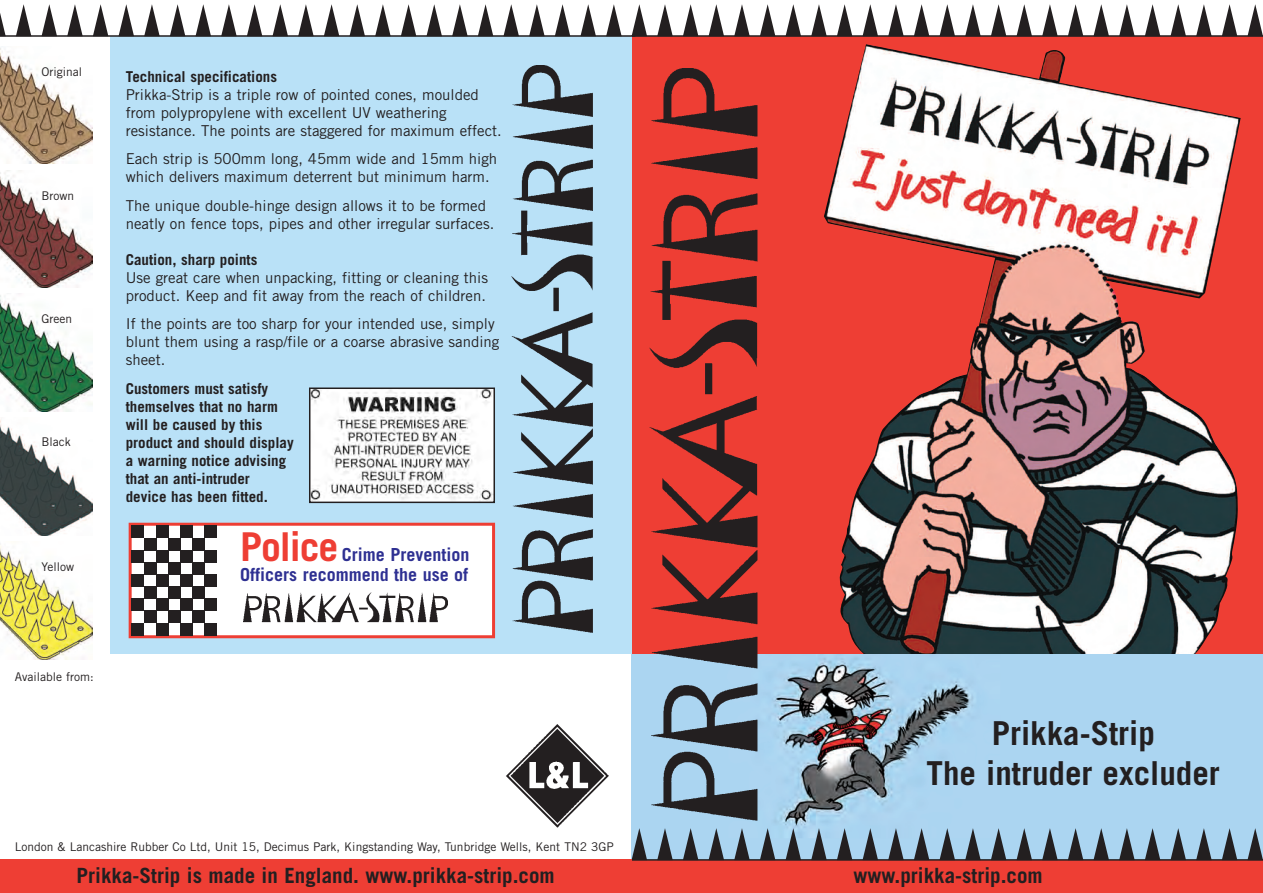
<style>
.page{position:relative;width:1263px;height:893px;background:#fff}
.page>*{position:absolute;margin:0;border:0;box-sizing:border-box;transform-origin:0 0}
.t1{font:700 33px/39.6px "Trade Gothic";color:#231f20;text-align:center}
.t2{font:700 21px "Trade Gothic";color:#231f20}
.t3{font:700 18px/19.5px "Trade Gothic";color:#2e3092}
.t4{font:15px/18px "Trade Gothic";color:#231f20}
.t5{font:700 15px/18px "Trade Gothic";color:#231f20}
.t6{font:12px "Trade Gothic";color:#231f20}
.s1{font-size:39.75px;color:#ee3e34}
</style>
<div class="page">
<div style="left:632px;top:37px;width:631px;height:856px;background:#ee3e34"></div>
<img style="left:824px;top:44px;width:417px;height:610px">
<svg style="left:632px;top:4px;width:15px;height:31px"></svg>
<svg style="left:657px;top:4px;width:16px;height:31px"></svg>
<svg style="left:683px;top:4px;width:15px;height:31px"></svg>
<svg style="left:709px;top:4px;width:15px;height:31px"></svg>
<svg style="left:734px;top:4px;width:16px;height:31px"></svg>
<svg style="left:760px;top:4px;width:15px;height:31px"></svg>
<svg style="left:786px;top:4px;width:15px;height:31px"></svg>
<svg style="left:811px;top:4px;width:16px;height:31px"></svg>
<svg style="left:837px;top:4px;width:15px;height:31px"></svg>
<svg style="left:862px;top:4px;width:16px;height:31px"></svg>
<svg style="left:888px;top:4px;width:16px;height:31px"></svg>
<svg style="left:914px;top:4px;width:15px;height:31px"></svg>
<svg style="left:939px;top:4px;width:16px;height:31px"></svg>
<svg style="left:965px;top:4px;width:16px;height:31px"></svg>
<svg style="left:991px;top:4px;width:15px;height:31px"></svg>
<svg style="left:1016px;top:4px;width:16px;height:31px"></svg>
<svg style="left:1042px;top:4px;width:16px;height:31px"></svg>
<svg style="left:1068px;top:4px;width:15px;height:31px"></svg>
<svg style="left:1093px;top:4px;width:16px;height:31px"></svg>
<svg style="left:1119px;top:4px;width:16px;height:31px"></svg>
<svg style="left:1145px;top:4px;width:15px;height:31px"></svg>
<svg style="left:1170px;top:4px;width:16px;height:31px"></svg>
<svg style="left:1196px;top:4px;width:16px;height:31px"></svg>
<svg style="left:1222px;top:4px;width:15px;height:31px"></svg>
<svg style="left:1247px;top:4px;width:16px;height:31px"></svg>
<hr style="left:632px;top:35px;width:631px;height:2px;background:#231f20">
<img style="left:632px;top:654px;width:631px;height:205px">
<img style="left:649px;top:69px;width:115px;height:752px">
<svg style="left:632px;top:828px;width:15px;height:31px"></svg>
<svg style="left:657px;top:828px;width:16px;height:31px"></svg>
<svg style="left:683px;top:828px;width:15px;height:31px"></svg>
<svg style="left:708px;top:828px;width:16px;height:31px"></svg>
<svg style="left:734px;top:828px;width:16px;height:31px"></svg>
<svg style="left:760px;top:828px;width:15px;height:31px"></svg>
<svg style="left:785px;top:828px;width:16px;height:31px"></svg>
<svg style="left:811px;top:828px;width:16px;height:31px"></svg>
<svg style="left:837px;top:828px;width:15px;height:31px"></svg>
<svg style="left:862px;top:828px;width:16px;height:31px"></svg>
<svg style="left:888px;top:828px;width:16px;height:31px"></svg>
<svg style="left:914px;top:828px;width:15px;height:31px"></svg>
<svg style="left:939px;top:828px;width:16px;height:31px"></svg>
<svg style="left:965px;top:828px;width:16px;height:31px"></svg>
<svg style="left:991px;top:828px;width:15px;height:31px"></svg>
<svg style="left:1016px;top:828px;width:16px;height:31px"></svg>
<svg style="left:1042px;top:828px;width:16px;height:31px"></svg>
<svg style="left:1068px;top:828px;width:15px;height:31px"></svg>
<svg style="left:1093px;top:828px;width:16px;height:31px"></svg>
<svg style="left:1119px;top:828px;width:16px;height:31px"></svg>
<svg style="left:1145px;top:828px;width:15px;height:31px"></svg>
<svg style="left:1170px;top:828px;width:16px;height:31px"></svg>
<svg style="left:1196px;top:828px;width:16px;height:31px"></svg>
<svg style="left:1222px;top:828px;width:15px;height:31px"></svg>
<svg style="left:1247px;top:828px;width:16px;height:31px"></svg>
<hr style="left:632px;top:859px;width:631px;height:2px;background:#231f20">
<div style="left:111px;top:36px;width:521px;height:618px;background:#b9e1f7"></div>
<div style="left:0;top:860px;width:632px;height:33px;background:#ee3e34"></div>
<svg style="left:0;top:13px;width:6px;height:22px"></svg>
<svg style="left:16px;top:4px;width:15px;height:31px"></svg>
<svg style="left:42px;top:4px;width:15px;height:31px"></svg>
<svg style="left:67px;top:4px;width:16px;height:31px"></svg>
<svg style="left:93px;top:4px;width:15px;height:31px"></svg>
<svg style="left:119px;top:4px;width:15px;height:31px"></svg>
<svg style="left:144px;top:4px;width:16px;height:31px"></svg>
<svg style="left:170px;top:4px;width:15px;height:31px"></svg>
<svg style="left:195px;top:4px;width:16px;height:31px"></svg>
<svg style="left:221px;top:4px;width:16px;height:31px"></svg>
<svg style="left:247px;top:4px;width:15px;height:31px"></svg>
<svg style="left:272px;top:4px;width:16px;height:31px"></svg>
<svg style="left:298px;top:4px;width:16px;height:31px"></svg>
<svg style="left:324px;top:4px;width:15px;height:31px"></svg>
<svg style="left:349px;top:4px;width:16px;height:31px"></svg>
<svg style="left:375px;top:4px;width:16px;height:31px"></svg>
<svg style="left:401px;top:4px;width:15px;height:31px"></svg>
<svg style="left:426px;top:4px;width:16px;height:31px"></svg>
<svg style="left:452px;top:4px;width:16px;height:31px"></svg>
<svg style="left:478px;top:4px;width:15px;height:31px"></svg>
<svg style="left:503px;top:4px;width:16px;height:31px"></svg>
<svg style="left:529px;top:4px;width:16px;height:31px"></svg>
<svg style="left:555px;top:4px;width:15px;height:31px"></svg>
<svg style="left:580px;top:4px;width:16px;height:31px"></svg>
<svg style="left:606px;top:4px;width:16px;height:31px"></svg>
<hr style="left:0;top:35px;width:635px;height:2px;background:#231f20">
<img style="left:506px;top:724px;width:103px;height:104px">
<img style="left:511px;top:65px;width:83px;height:567px">
<img style="left:0;top:47px;width:93px;height:117px">
<img style="left:0;top:170px;width:93px;height:118px">
<img style="left:0;top:295px;width:93px;height:117px">
<img style="left:0;top:420px;width:93px;height:115px">
<img style="left:0;top:544px;width:93px;height:115px">
<img style="left:312px;top:390px;width:180px;height:110px">
<div style="left:309px;top:387px;width:186px;height:116px;border:2px solid #231f20"></div>
<div style="left:130px;top:524px;width:364px;height:113px;background:#fff"></div>
<div style="left:129px;top:523px;width:366px;height:115px;border:3px solid #ee3e34"></div>
<img style="left:244px;top:593px;width:203px;height:30px">
<div style="left:132px;top:526px;width:12px;height:12px;background:#231f20"></div>
<div style="left:132px;top:550px;width:12px;height:12px;background:#231f20"></div>
<div style="left:132px;top:574px;width:12px;height:13px;background:#231f20"></div>
<div style="left:132px;top:599px;width:12px;height:12px;background:#231f20"></div>
<div style="left:144px;top:538px;width:12px;height:12px;background:#231f20"></div>
<div style="left:144px;top:562px;width:12px;height:12px;background:#231f20"></div>
<div style="left:144px;top:587px;width:12px;height:12px;background:#231f20"></div>
<div style="left:144px;top:611px;width:12px;height:12px;background:#231f20"></div>
<div style="left:132px;top:623px;width:12px;height:12px;background:#231f20"></div>
<div style="left:156px;top:526px;width:12px;height:12px;background:#231f20"></div>
<div style="left:156px;top:550px;width:12px;height:12px;background:#231f20"></div>
<div style="left:156px;top:574px;width:12px;height:13px;background:#231f20"></div>
<div style="left:156px;top:599px;width:12px;height:12px;background:#231f20"></div>
<div style="left:168px;top:538px;width:12px;height:12px;background:#231f20"></div>
<div style="left:168px;top:562px;width:12px;height:12px;background:#231f20"></div>
<div style="left:168px;top:587px;width:12px;height:12px;background:#231f20"></div>
<div style="left:168px;top:611px;width:12px;height:12px;background:#231f20"></div>
<div style="left:156px;top:623px;width:12px;height:12px;background:#231f20"></div>
<div style="left:180px;top:526px;width:13px;height:12px;background:#231f20"></div>
<div style="left:180px;top:550px;width:13px;height:12px;background:#231f20"></div>
<div style="left:180px;top:574px;width:13px;height:13px;background:#231f20"></div>
<div style="left:180px;top:599px;width:13px;height:12px;background:#231f20"></div>
<div style="left:193px;top:538px;width:12px;height:12px;background:#231f20"></div>
<div style="left:193px;top:562px;width:12px;height:12px;background:#231f20"></div>
<div style="left:193px;top:587px;width:12px;height:12px;background:#231f20"></div>
<div style="left:193px;top:611px;width:12px;height:12px;background:#231f20"></div>
<div style="left:180px;top:623px;width:13px;height:12px;background:#231f20"></div>
<div style="left:205px;top:526px;width:12px;height:12px;background:#231f20"></div>
<div style="left:205px;top:550px;width:12px;height:12px;background:#231f20"></div>
<div style="left:205px;top:574px;width:12px;height:13px;background:#231f20"></div>
<div style="left:205px;top:599px;width:12px;height:12px;background:#231f20"></div>
<div style="left:205px;top:623px;width:12px;height:12px;background:#231f20"></div>
<p class="t6" style="left:42px;top:68px;width:42px">Original</p>
<p class="t6" style="left:42px;top:191px;width:34px">Brown</p>
<p class="t6" style="left:42px;top:314px;width:32px">Green</p>
<p class="t6" style="left:42px;top:437px;width:31px">Black</p>
<p class="t6" style="left:42px;top:562px;width:34px">Yellow</p>
<p class="t5" style="left:126px;top:69px;width:153px">Technical specifications</p>
<p class="t4" style="left:126px;top:87px;width:377px">Prikka-Strip is a triple row of pointed cones, moulded from polypropylene with excellent UV weathering resistance. The points are staggered for maximum effect.</p>
<p class="t4" style="left:126px;top:151px;width:373px">Each strip is 500mm long, 45mm wide and 15mm high which delivers maximum deterrent but minimum harm.</p>
<p class="t4" style="left:126px;top:198px;width:370px">The unique double-hinge design allows it to be formed neatly on fence tops, pipes and other irregular surfaces.</p>
<p class="t5" style="left:126px;top:252px;width:133px">Caution, sharp points</p>
<p class="t4" style="left:126px;top:270px;width:364px">Use great care when unpacking, fitting or cleaning this product. Keep and fit away from the reach of children.</p>
<p class="t4" style="left:126px;top:316px;width:375px">If the points are too sharp for your intended use, simply blunt them using a rasp/file or a coarse abrasive sanding sheet.</p>
<p class="t5" style="left:126px;top:381px;width:169px">Customers must satisfy themselves that no harm will be caused by this product and should display a warning notice advising that an anti-intruder device has been fitted.</p>
<p class="t3" style="left:240px;top:547px;width:231px"><span class="s1">Police</span> Crime Prevention<br>Officers recommend the use of</p>
<p class="t6" style="left:15px;top:672px;width:80px">Available from:</p>
<p class="t6" style="left:15px;top:842px;width:600px">London &amp; Lancashire Rubber Co Ltd, Unit 15, Decimus Park, Kingstanding Way, Tunbridge Wells, Kent TN2 3GP</p>
<h1 class="t1" style="left:926px;top:717px;width:295px">Prikka-Strip<br>The intruder excluder</h1>
<h2 class="t2" style="left:77px;top:868px;width:480px">Prikka-Strip is made in England. www.prikka-strip.com</h2>
<h2 class="t2" style="left:853px;top:868px;width:191px">www.prikka-strip.com</h2>
</div>
